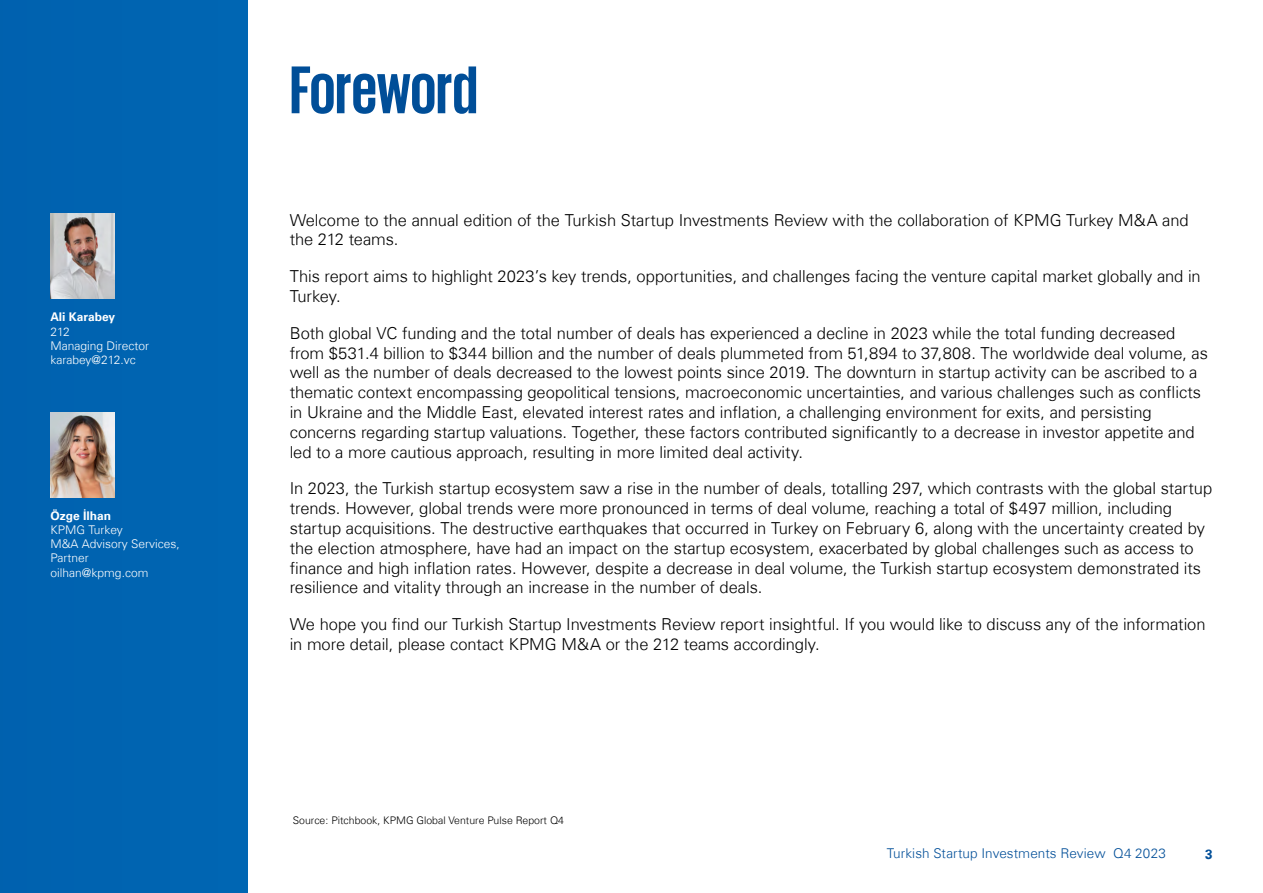
<style>
.page{position:relative;width:1263px;height:893px;background:#fff}
.page>*{position:absolute;margin:0;border:0;box-sizing:border-box;transform-origin:0 0}
.t1{font:700 69px "KPMG";letter-spacing:-.005em;color:#004e98}
.t2{font:300 16.5px/19.8px "Universfor KPMG";letter-spacing:-.005em;color:#000}
.t3{font:300 13.5px "Universfor KPMG";letter-spacing:.005em;color:#004e98}
.t4{font:700 13.5px "Universfor KPMG";color:#004e98}
.t5{font:300 12px/14.2px "Universfor KPMG";color:#fff}
.t6{font:700 12px "Universfor KPMG";color:#fff}
.t7{font:300 10.5px "Universfor KPMG";color:#000}
</style>
<div class="page">
<div style="left:0;top:0;width:247px;height:893px;background:#0064b1"></div>
<img style="left:50px;top:214px;width:64px;height:85px">
<img style="left:51px;top:412px;width:63px;height:85px">
<p class="t6" style="left:50px;top:310px;width:66px">Ali Karabey</p>
<p class="t5" style="left:50px;top:324px;width:100px">212<br>Managing Director karabey@212.vc</p>
<p class="t6" style="left:51px;top:508px;width:62px">Özge İlhan</p>
<p class="t5" style="left:51px;top:523px;width:131px">KPMG Turkey<br>M&amp;A Advisory Services,<br>Partner oilhan@kpmg.com</p>
<h1 class="t1" style="left:290px;top:55px;width:190px">Foreword</h1>
<p class="t2" style="left:290px;top:210px;width:900px">Welcome to the annual edition of the Turkish Startup Investments Review with the collaboration of KPMG Turkey M&amp;A and the 212 teams.</p>
<p class="t2" style="left:290px;top:266px;width:912px">This report aims to highlight 2023’s key trends, opportunities, and challenges facing the venture capital market globally and in<br>Turkey.</p>
<p class="t2" style="left:290px;top:323px;width:920px">Both global VC funding and the total number of deals has experienced a decline in 2023 while the total funding decreased from $531.4 billion to $344 billion and the number of deals plummeted from 51,894 to 37,808. The worldwide deal volume, as well as the number of deals decreased to the lowest points since 2019. The downturn in startup activity can be ascribed to a thematic context encompassing geopolitical tensions, macroeconomic uncertainties, and various challenges such as conflicts in Ukraine and the Middle East, elevated interest rates and inflation, a challenging environment for exits, and persisting concerns regarding startup valuations. Together, these factors contributed significantly to a decrease in investor appetite and led to a more cautious approach, resulting in more limited deal activity.</p>
<p class="t2" style="left:290px;top:479px;width:924px">In 2023, the Turkish startup ecosystem saw a rise in the number of deals, totalling 297, which contrasts with the global startup trends. However, global trends were more pronounced in terms of deal volume, reaching a total of $497 million, including startup acquisitions. The destructive earthquakes that occurred in Turkey on February 6, along with the uncertainty created by the election atmosphere, have had an impact on the startup ecosystem, exacerbated by global challenges such as access to finance and high inflation rates. However, despite a decrease in deal volume, the Turkish startup ecosystem demonstrated its resilience and vitality through an increase in the number of deals.</p>
<p class="t2" style="left:290px;top:614px;width:917px">We hope you find our Turkish Startup Investments Review report insightful. If you would like to discuss any of the information in more detail, please contact KPMG M&amp;A or the 212 teams accordingly.</p>
<p class="t7" style="left:293px;top:814px;width:273px">Source: Pitchbook, KPMG Global Venture Pulse Report Q4</p>
<p class="t3" style="left:887px;top:845px;width:281px">Turkish Startup Investments Review Q4 2023</p>
<p class="t4" style="left:1205px;top:846px;width:9px">3</p>
</div>
